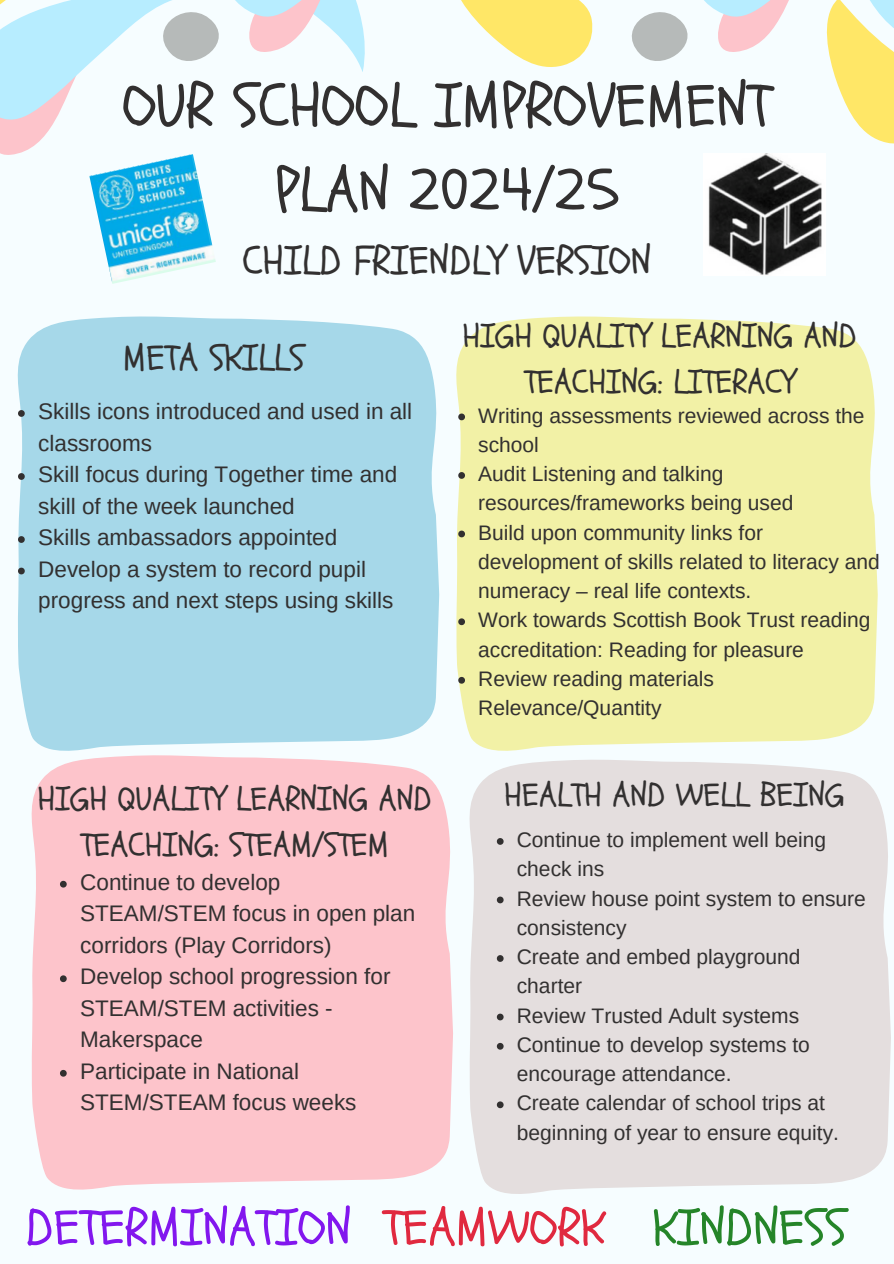
<style>
.page{position:relative;width:894px;height:1264px;background:#fff}
.page>*{position:absolute;margin:0;border:0;box-sizing:border-box;transform-origin:0 0}
.t1{font:60.75px/84.3px "Schoolbell";letter-spacing:.005em;color:#323030;text-align:center}
.t2{font:50.25px "Schoolbell";letter-spacing:.005em;color:#8217ee}
.t3{font:50.25px "Schoolbell";letter-spacing:.005em;color:#258529}
.t4{font:39.75px "Schoolbell";letter-spacing:.005em;color:#323030}
.t5{font:36px "Schoolbell";letter-spacing:.005em;color:#323030}
.t6{font:33px/46.2px "Schoolbell";letter-spacing:.005em;color:#323030;text-align:center}
.t7{font:22.5px/31.5px "Arimo";color:#323030}
.t8{font:21px/29.2px "Arimo";color:#323030}
.s1{color:#e0293f}
</style>
<div class="page">
<div style="left:0;top:0;width:893px;height:1263px;background:#f6fdff"></div>
<div style="left:456px;top:316px;width:422px;height:435px;background:#f2f1a6"></div>
<img style="left:708px;top:187px;width:114px;height:88px">
<div style="left:469px;top:760px;width:422px;height:434px;background:#e4dede"></div>
<svg style="left:0;top:0;width:893px;height:187px"></svg>
<img style="left:89px;top:154px;width:127px;height:130px">
<div style="left:17px;top:316px;width:423px;height:435px;background:#a6d8e9"></div>
<svg style="left:18px;top:410px;width:7px;height:7px"></svg>
<svg style="left:18px;top:473px;width:7px;height:7px"></svg>
<svg style="left:18px;top:536px;width:7px;height:7px"></svg>
<svg style="left:18px;top:567px;width:7px;height:7px"></svg>
<svg style="left:458px;top:413px;width:7px;height:7px"></svg>
<svg style="left:458px;top:472px;width:7px;height:7px"></svg>
<svg style="left:458px;top:530px;width:7px;height:7px"></svg>
<svg style="left:458px;top:618px;width:7px;height:7px"></svg>
<svg style="left:458px;top:677px;width:7px;height:6px"></svg>
<svg style="left:496px;top:838px;width:7px;height:6px"></svg>
<svg style="left:496px;top:896px;width:7px;height:7px"></svg>
<svg style="left:496px;top:955px;width:7px;height:6px"></svg>
<svg style="left:496px;top:1013px;width:7px;height:7px"></svg>
<svg style="left:496px;top:1042px;width:7px;height:7px"></svg>
<svg style="left:496px;top:1101px;width:7px;height:7px"></svg>
<div style="left:31px;top:755px;width:422px;height:435px;background:#fdc4cb"></div>
<svg style="left:60px;top:880px;width:7px;height:7px"></svg>
<svg style="left:60px;top:975px;width:7px;height:7px"></svg>
<svg style="left:60px;top:1069px;width:7px;height:7px"></svg>
<p class="t1" style="left:123px;top:65px;width:649px">OUR SCHOOL IMPROVEMENT<br>PLAN 2024/25</p>
<p class="t4" style="left:243px;top:234px;width:409px">CHILD FRIENDLY VERSION</p>
<p class="t5" style="left:123px;top:334px;width:183px">META SKILLS</p>
<p class="t7" style="left:38px;top:395px;width:375px">Skills icons introduced and used in all classrooms</p>
<p class="t7" style="left:38px;top:458px;width:360px">Skill focus during Together time and skill of the week launched</p>
<p class="t7" style="left:38px;top:521px;width:300px">Skills ambassadors appointed</p>
<h3 class="t7" style="left:38px;top:553px;width:356px">Develop a system to record pupil progress and next steps using skills</h3>
<p class="t6" style="left:38px;top:776px;width:395px">HIGH QUALITY LEARNING AND<br>TEACHING: STEAM/STEM</p>
<p class="t7" style="left:80px;top:866px;width:336px">Continue to develop<br>STEAM/STEM focus in open plan corridors (Play Corridors)</p>
<p class="t7" style="left:80px;top:960px;width:312px">Develop school progression for<br>STEAM/STEM activities -<br>Makerspace</p>
<p class="t7" style="left:80px;top:1055px;width:278px">Participate in National<br>STEM/STEAM focus weeks</p>
<h1 class="t6" style="left:462px;top:313px;width:395px">HIGH QUALITY LEARNING AND<br>TEACHING: LITERACY</h1>
<h3 class="t8" style="left:478px;top:400px;width:388px">Writing assessments reviewed across the school</h3>
<p class="t8" style="left:478px;top:459px;width:316px">Audit Listening and talking resources/frameworks being used</p>
<p class="t8" style="left:478px;top:517px;width:403px">Build upon community links for development of skills related to literacy and numeracy – real life contexts.</p>
<p class="t8" style="left:478px;top:605px;width:393px">Work towards Scottish Book Trust reading accreditation: Reading for pleasure</p>
<p class="t8" style="left:478px;top:664px;width:237px">Review reading materials<br>Relevance/Quantity</p>
<p class="t6" style="left:504px;top:773px;width:341px">HEALTH AND WELL BEING</p>
<p class="t8" style="left:516px;top:825px;width:311px">Continue to implement well being check ins</p>
<p class="t8" style="left:516px;top:883px;width:350px">Review house point system to ensure consistency</p>
<p class="t8" style="left:516px;top:942px;width:285px">Create and embed playground charter</p>
<p class="t8" style="left:516px;top:1000px;width:284px">Review Trusted Adult systems</p>
<p class="t8" style="left:516px;top:1029px;width:294px">Continue to develop systems to encourage attendance.</p>
<p class="t8" style="left:516px;top:1088px;width:324px">Create calendar of school trips at beginning of year to ensure equity.</p>
<p class="t2" style="left:26px;top:1194px;width:580px">DETERMINATION <span class="s1">TEAMWORK</span></p>
<p class="t3" style="left:652px;top:1194px;width:195px">KINDNESS</p>
</div>
